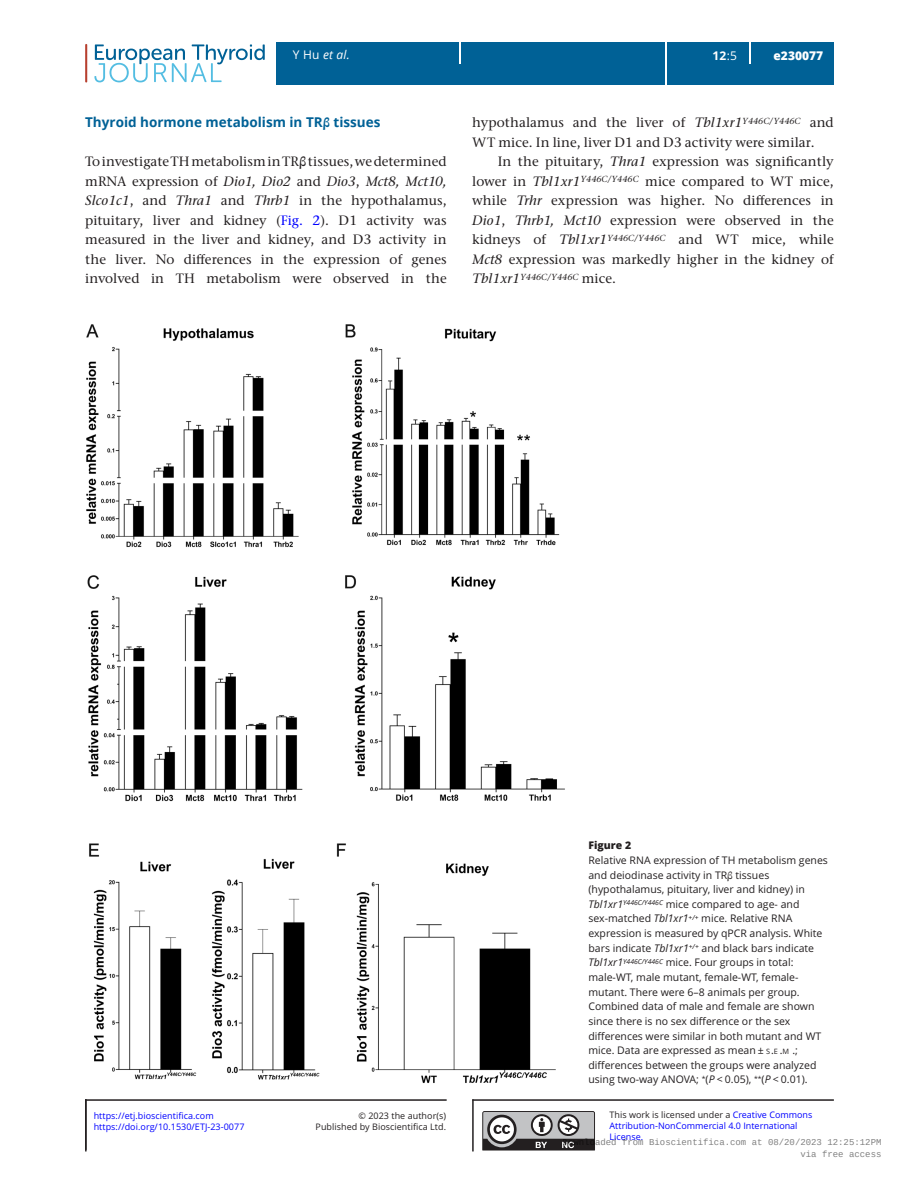
<style>
.page{position:relative;width:919px;height:1187px;background:#fff}
.page>*{position:absolute;margin:0;border:0;box-sizing:border-box;transform-origin:0 0}
.TXT{font:500 13.5px/19.5px "Stone Serif ITC Pro";letter-spacing:.005em;color:#231f20;text-align:justify}
.TXI{font:500 13.5px/19.5px "Stone Serif ITC Pro";letter-spacing:.005em;color:#231f20;text-align:justify}
.t1{font:700 13.5px "Open Sans";color:#006196}
.t2{font:italic 12px "Open Sans";color:#fff}
.t3{font:800 12px "Open Sans";color:#fff}
.t4{font:700 12px "Open Sans";color:#fff}
.FC{font:10.5px/14.7px "Open Sans";color:#231f20}
.FC-2{font:800 10.5px "Open Sans";color:#231f20}
.t5{font:9px/11.2px "Open Sans";color:#00f}
.t6{font:9px/12px "Liberation Mono";color:rgb(0 0 0/.5);text-align:right}
.t7{font:9px "Open Sans";letter-spacing:.005em;color:#231f20}
.TXI-2{font:italic 500 8.7px "Stone Serif ITC Pro";letter-spacing:.005em;color:#231f20}
.s1{font-style:normal}
.s2{font-weight:400}
.s3{font-family:"STIX Two Text"}
.s4{font-style:italic}
.s5{color:#00f}
.s6{font-size:13.5px}
.s7{font-style:normal;font-size:13.5px}
.s8{font-size:7.35px}
.s9{font-style:inherit}
.s10{color:#231f20}
</style>
<div class="page">
<div style="left:276px;top:42px;width:557px;height:43px;background:#006196"></div>
<svg style="left:94px;top:44px;width:171px;height:38px"></svg>
<hr style="left:85px;top:44px;width:2px;height:38px;background:#b7402f">
<svg style="left:459px;top:42px;width:1px;height:22px"></svg>
<hr style="left:665px;top:42px;width:1px;height:43px;background:#fff">
<svg style="left:749px;top:42px;width:1px;height:22px"></svg>
<img style="left:86px;top:324px;width:479px;height:759px">
<svg style="left:482px;top:1111px;width:113px;height:39px;background:#8a898a"></svg>
<hr style="left:85px;top:1099px;width:361px;height:1px;background:#231f20">
<hr style="left:85px;top:1099px;width:2px;height:52px;background:#231f20">
<hr style="left:472px;top:1099px;width:1px;height:52px;background:#231f20">
<hr style="left:472px;top:1099px;width:361px;height:1px;background:#231f20">
<p class="t2" style="left:293px;top:47px;width:58px"><span class="s1">Y Hu</span> et al.</p>
<p class="t4" style="left:712px;top:47px;width:26px">12<span class="s2">:5</span></p>
<p class="t3" style="left:773px;top:46px;width:51px">e230077</p>
<h2 class="t1" style="left:85px;top:113px;width:297px">Thyroid hormone metabolism in TR<span class="s3">β</span> tissues</h2>
<p class="TXT" style="left:85px;top:152px;width:363px">To investigate TH metabolism in TR<span class="s3">β</span> tissues, we determined mRNA expression of <span class="s4">Dio1, Dio2</span> and <span class="s4">Dio3</span>, <span class="s4">Mct8, Mct10, Slco1c1</span>, and <span class="s4">Thra1</span> and <span class="s4">Thrb1</span> in the hypothalamus, pituitary, liver and kidney (<span class="s5">Fig. 2</span>). D1 activity was measured in the liver and kidney, and D3 activity in the liver. No differences in the expression of genes involved in TH metabolism were observed in the</p>
<p class="TXT" style="left:472px;top:113px;width:363px">hypothalamus and the liver of <span class="s4">Tbl1xr1</span><sup>Y446C/Y446C</sup> and<br>WT mice. In line, liver D1 and D3 activity were similar.</p>
<p class="TXI" style="left:472px;top:152px;width:363px;text-indent:26px">In the pituitary, <span class="s4">Thra1</span> expression was significantly lower in <span class="s4">Tbl1xr1</span><sup>Y446C/Y446C</sup> mice compared to WT mice, while <span class="s4">Trhr</span> expression was higher. No differences in <span class="s4">Dio1</span>, <span class="s4">Thrb1, Mct10</span> expression were observed in the kidneys of <span class="s4">Tbl1xr1</span><sup>Y446C/Y446C</sup> and WT mice, while <span class="s4">Mct8</span> expression was markedly higher in the kidney of</p>
<p class="TXI-2" style="left:472px;top:271px;width:145px"><span class="s6">Tbl1xr1</span>Y446C/Y446C <span class="s7">mice.</span></p>
<p class="t5" style="left:94px;top:1109px;width:122px">https://etj.bioscientifica.com</p>
<p class="t7" style="left:358px;top:1109px;width:89px">© 2023 the author(s)</p>
<p class="t5" style="left:94px;top:1121px;width:152px">https://doi.org/10.1530/ETJ-23-0077</p>
<p class="t7" style="left:315px;top:1120px;width:132px">Published by Bioscientifica Ltd.</p>
<p class="FC-2" style="left:588px;top:837px;width:44px">Figure 2</p>
<p class="FC" style="left:588px;top:852px;width:241px">Relative RNA expression of TH metabolism genes and deiodinase activity in TR<span class="s3">β</span> tissues (hypothalamus, pituitary, liver and kidney) in <span class="s4">Tbl1xr1</span><sup>Y446C/Y446C</sup> mice compared to age- and sex-matched <span class="s4">Tbl1xr1</span><sup>+/+</sup> mice. Relative RNA expression is measured by qPCR analysis. White bars indicate <span class="s4">Tbl1xr1</span><sup>+/+</sup> and black bars indicate <span class="s4">Tbl1xr1</span><sup>Y446C/Y446C</sup> mice. Four groups in total: male-WT, male mutant, female-WT, female&shy;mutant. There were 6–8 animals per group.<br>Combined data of male and female are shown since there is no sex difference or the sex differences were similar in both mutant and WT mice. Data are expressed as mean ± <span class="s8">S</span><span class="s9">.</span><span class="s8">E</span> <span class="s9">.</span><span class="s8">M</span> .; differences between the groups were analyzed using two-way ANOVA; <sup>*</sup>(<span class="s4">P</span> &lt; 0.05), <sup>**</sup>(<span class="s4">P</span> &lt; 0.01).</p>
<p class="t5" style="left:609px;top:1108px;width:204px"><span class="s10">This work is licensed under a</span> Creative Commons<br>Attribution-NonCommercial 4.0 International<br>License.</p>
<p class="t6" style="left:562px;top:1136px;width:320px">Downloaded from Bioscientifica.com at 08/20/2023 12:25:12PM via free access</p>
</div>
